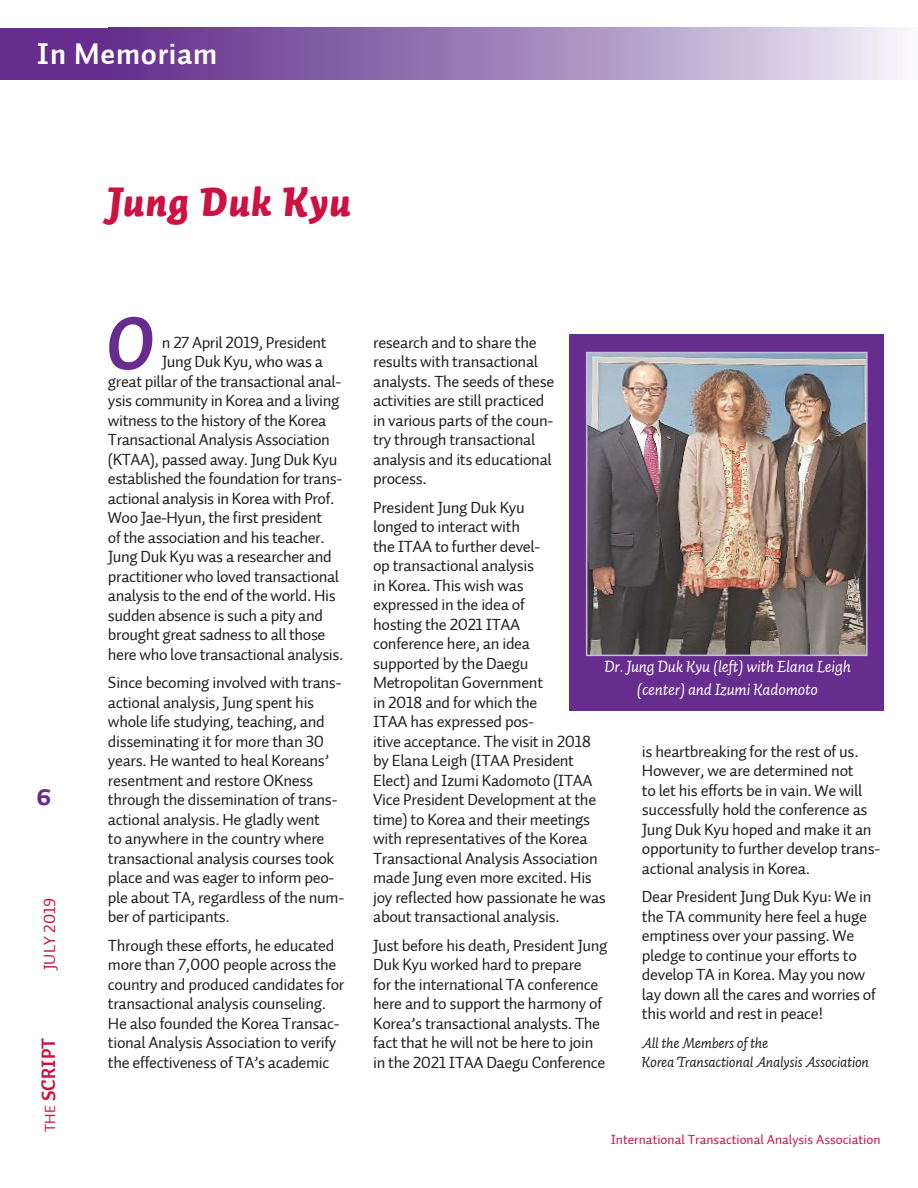
<style>
.page{position:relative;width:918px;height:1188px;background:#fff}
.page>*{position:absolute;margin:0;border:0;box-sizing:border-box;transform-origin:0 0}
.Initial_Cap{font:75px "Auto 2 Bold Italic LF";color:#662d8e}
.HD_1{font:40.5px "Auto 2 Black Italic LF";letter-spacing:.025em;color:#cd1141}
.Section_bar_HD{font:30px "Auto 2 Bold LF";letter-spacing:.025em;color:#fff}
.t1{font:30px "Auto 3 Bold Sm Cp";color:#662d8e}
.footer_date{font:700 19.5px "Auto 2";color:#cd1141}
.basic_body_text{font:16.5px/19.5px "Auto 2 Regular LF";letter-spacing:-.02em;color:#231f20}
.t2{font:16.5px/22.5px "Auto 2 Italic LF";letter-spacing:-.015em;color:#fff;text-align:center}
.footer_date-2{font:16.5px "Auto 2 Regular LF";color:#cd1141}
.basic_body_text-2{font:15px/19.5px "Auto 2 Italic LF";letter-spacing:-.02em;color:#231f20}
.t3{font:13.5px "Auto 2 Regular LF";color:#cd1141}
.s1{font-family:"Auto 2 Regular LF";font-weight:400;font-size:15px}
</style>
<div class="page">
<div style="left:0;top:28px;width:126px;height:52px;background:#662d8e"></div>
<div style="left:109px;top:28px;width:809px;height:52px;background:linear-gradient(to right,#5d2788,#eeedf5)"></div>
<div style="left:570px;top:335px;width:314px;height:376px;background:#662d8e"></div>
<img style="left:589px;top:355px;width:276px;height:298px">
<div style="left:586px;top:352px;width:282px;height:304px;border:2px solid #c9bcdb"></div>
<p class="Section_bar_HD" style="left:37px;top:34px;width:182px">In Memoriam</p>
<h3 class="t1" style="left:36px;top:777px;width:17px">6</h3>
<p class="footer_date-2" style="left:39px;top:970px;width:74px;rotate:-90deg">JULY 2019</p>
<p class="footer_date" style="left:36px;top:1132px;width:96px;rotate:-90deg"><span class="s1">THE</span> SCRIPT</p>
<p class="HD_1" style="left:107px;top:175px;width:245px">Jung Duk Kyu</p>
<p class="Initial_Cap" style="left:107px;top:295px;width:49px">O</p>
<p class="basic_body_text" style="left:162px;top:333px;width:166px">n 27 April 2019, President</p>
<p class="basic_body_text" style="left:162px;top:352px;width:163px">Jung Duk Kyu, who was a</p>
<p class="basic_body_text" style="left:108px;top:372px;width:235px">great pillar of the transactional anal-</p>
<p class="basic_body_text" style="left:108px;top:391px;width:233px">ysis community in Korea and a living</p>
<p class="basic_body_text" style="left:108px;top:411px;width:220px">witness to the history of the Korea</p>
<p class="basic_body_text" style="left:108px;top:430px;width:223px">Transactional Analysis Association</p>
<p class="basic_body_text" style="left:108px;top:450px;width:231px">(KTAA), passed away. Jung Duk Kyu</p>
<p class="basic_body_text" style="left:108px;top:469px;width:236px">established the foundation for trans-</p>
<p class="basic_body_text" style="left:108px;top:489px;width:228px">actional analysis in Korea with Prof.</p>
<p class="basic_body_text" style="left:108px;top:508px;width:216px">Woo Jae-Hyun, the first president</p>
<p class="basic_body_text" style="left:108px;top:528px;width:218px">of the association and his teacher.</p>
<p class="basic_body_text" style="left:108px;top:547px;width:225px">Jung Duk Kyu was a researcher and</p>
<p class="basic_body_text" style="left:108px;top:567px;width:233px">practitioner who loved transactional</p>
<p class="basic_body_text" style="left:108px;top:586px;width:229px">analysis to the end of the world. His</p>
<p class="basic_body_text" style="left:108px;top:606px;width:217px">sudden absence is such a pity and</p>
<p class="basic_body_text" style="left:108px;top:625px;width:219px">brought great sadness to all those</p>
<p class="basic_body_text" style="left:108px;top:645px;width:237px">here who love transactional analysis.</p>
<p class="basic_body_text" style="left:108px;top:673px;width:238px">Since becoming involved with trans&shy;actional analysis, Jung spent his whole life studying, teaching, and disseminating it for more than 30 years. He wanted to heal Koreans’ resentment and restore OKness through the dissemination of trans&shy;actional analysis. He gladly went<br>to anywhere in the country where transactional analysis courses took place and was eager to inform peo&shy;ple about TA, regardless of the num&shy;ber of participants.</p>
<p class="basic_body_text" style="left:108px;top:936px;width:238px">Through these efforts, he educated more than 7,000 people across the country and produced candidates for transactional analysis counseling.<br>He also founded the Korea Transac&shy;tional Analysis Association to verify the effectiveness of TA’s academic</p>
<p class="basic_body_text" style="left:373px;top:332px;width:183px">research and to share the results with transactional analysts. The seeds of these activities are still practiced in various parts of the coun&shy;try through transactional analysis and its educational process.</p>
<p class="basic_body_text" style="left:373px;top:497px;width:234px">President Jung Duk Kyu<br>longed to interact with<br>the ITAA to further devel-<br>op transactional analysis<br>in Korea. This wish was<br>expressed in the idea of<br>hosting the 2021 ITAA<br>conference here, an idea<br>supported by the Daegu<br>Metropolitan Government<br>in 2018 and for which the<br>ITAA has expressed pos-<br>itive acceptance. The visit in 2018 by Elana Leigh (ITAA President<br>Elect) and Izumi Kadomoto (ITAA<br>Vice President Development at the time) to Korea and their meetings with representatives of the Korea<br>Transactional Analysis Association made Jung even more excited. His joy reflected how passionate he was about transactional analysis.</p>
<p class="basic_body_text" style="left:373px;top:936px;width:236px">Just before his death, President Jung Duk Kyu worked hard to prepare<br>for the international TA conference here and to support the harmony of Korea’s transactional analysts. The fact that he will not be here to join in the 2021 ITAA Daegu Conference</p>
<p class="t2" style="left:604px;top:655px;width:248px">Dr. Jung Duk Kyu (left) with Elana Leigh (center) and Izumi Kadomoto</p>
<p class="basic_body_text" style="left:642px;top:742px;width:240px">is heartbreaking for the rest of us.<br>However, we are determined not<br>to let his efforts be in vain. We will successfully hold the conference as Jung Duk Kyu hoped and make it an opportunity to further develop trans&shy;actional analysis in Korea.</p>
<p class="basic_body_text" style="left:642px;top:887px;width:236px">Dear President Jung Duk Kyu: We in the TA community here feel a huge emptiness over your passing. We pledge to continue your efforts to develop TA in Korea. May you now lay down all the cares and worries of this world and rest in peace!</p>
<p class="basic_body_text-2" style="left:642px;top:1033px;width:229px">All the Members of the<br>Korea Transactional Analysis Association</p>
<p class="t3" style="left:611px;top:1131px;width:271px">International Transactional Analysis Association</p>
</div>
